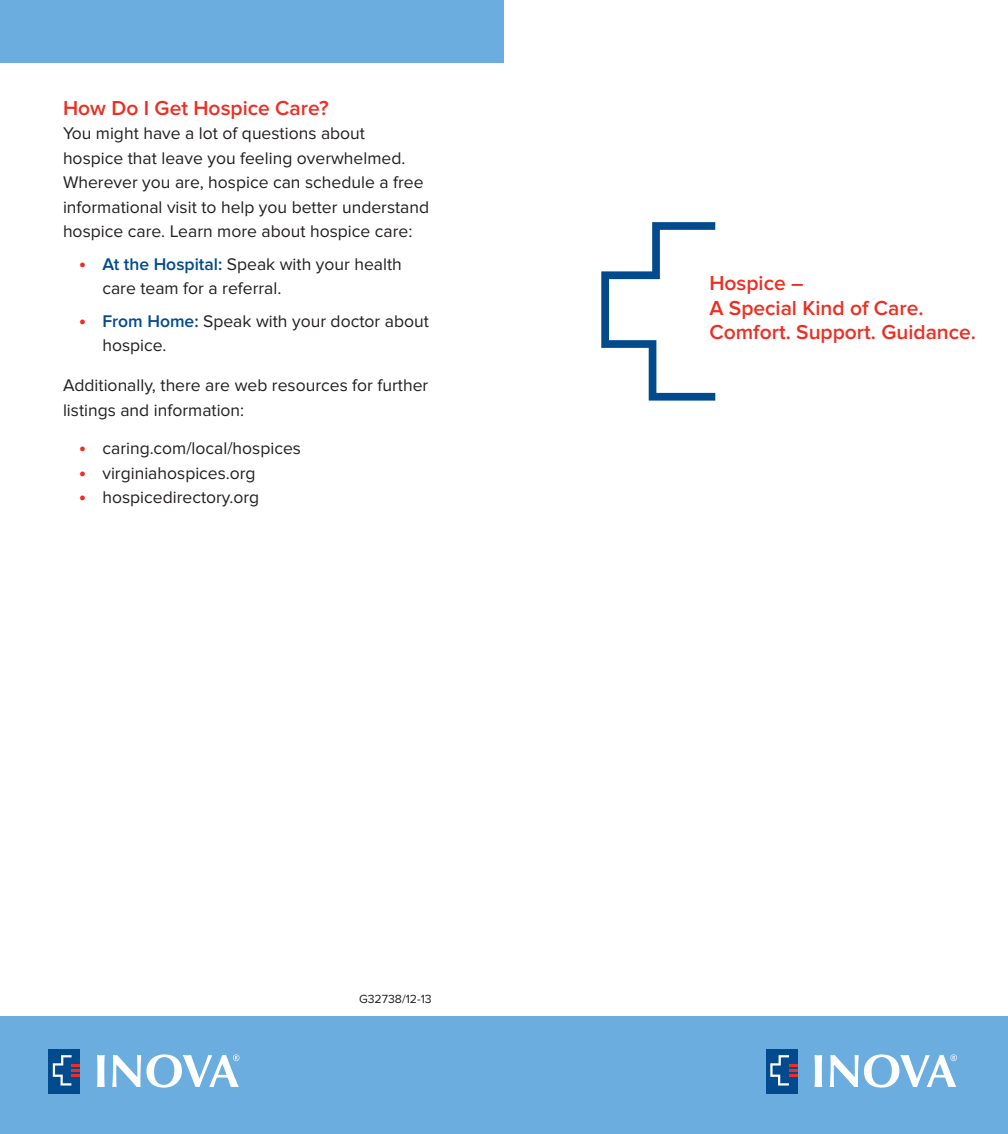
<style>
.page{position:relative;width:1008px;height:1134px;background:#fff}
.page>*{position:absolute;margin:0;border:0;box-sizing:border-box;transform-origin:0 0}
.t1{font:600 21px/24.5px "Proxima Nova";color:#ee2e22}
.t2{font:17.5px/24.5px "Proxima Nova";color:#231f20}
.t3{font:12.25px "Proxima Nova";color:#231f20}
.s1{font-weight:600;font-size:21px;color:#ee2e22}
.s2{font-weight:600;color:#004a8d}
</style>
<div class="page">
<div style="left:0;top:1016px;width:1008px;height:118px;background:#6caddf"></div>
<div style="left:766px;top:1049px;width:32px;height:44px;background:#004a8d"></div>
<svg style="left:770px;top:1055px;width:28px;height:31px"></svg>
<svg style="left:815px;top:1055px;width:7px;height:32px"></svg>
<svg style="left:830px;top:1054px;width:127px;height:34px"></svg>
<div style="left:49px;top:1049px;width:31px;height:44px;background:#004a8d"></div>
<svg style="left:53px;top:1055px;width:27px;height:31px"></svg>
<svg style="left:97px;top:1055px;width:8px;height:32px"></svg>
<svg style="left:112px;top:1054px;width:127px;height:34px"></svg>
<svg style="left:601px;top:222px;width:114px;height:179px"></svg>
<div style="left:0;top:0;width:504px;height:63px;background:#6caddf"></div>
<p class="t1" style="left:63px;top:96px;width:267px">How Do I Get Hospice Care?</p>
<p class="t2" style="left:63px;top:122px;width:368px">You might have a lot of questions about hospice that leave you feeling overwhelmed.<br>Wherever you are, hospice can schedule a free informational visit to help you better understand hospice care. Learn more about hospice care:</p>
<p class="t2" style="left:102px;top:252px;width:301px;text-indent:-24px"><span class="s1">•</span> <span class="s2">At the Hospital:</span> Speak with your health care team for a referral.</p>
<p class="t2" style="left:102px;top:309px;width:328px;text-indent:-24px"><span class="s1">•</span> <span class="s2">From Home:</span> Speak with your doctor about hospice.</p>
<p class="t2" style="left:63px;top:374px;width:367px">Additionally, there are web resources for further</p>
<p class="t2" style="left:63px;top:398px;width:183px">listings and information:</p>
<p class="t2" style="left:79px;top:437px;width:224px"><span class="s1">•</span> caring.com/local/hospices</p>
<p class="t2" style="left:79px;top:461px;width:178px"><span class="s1">•</span> virginiahospices.org</p>
<p class="t2" style="left:79px;top:486px;width:182px"><span class="s1">•</span> hospicedirectory.org</p>
<p class="t3" style="left:359px;top:991px;width:74px">G32738/12-13</p>
<p class="t1" style="left:709px;top:271px;width:268px">Hospice –<br>A Special Kind of Care.<br>Comfort. Support. Guidance.</p>
</div>
